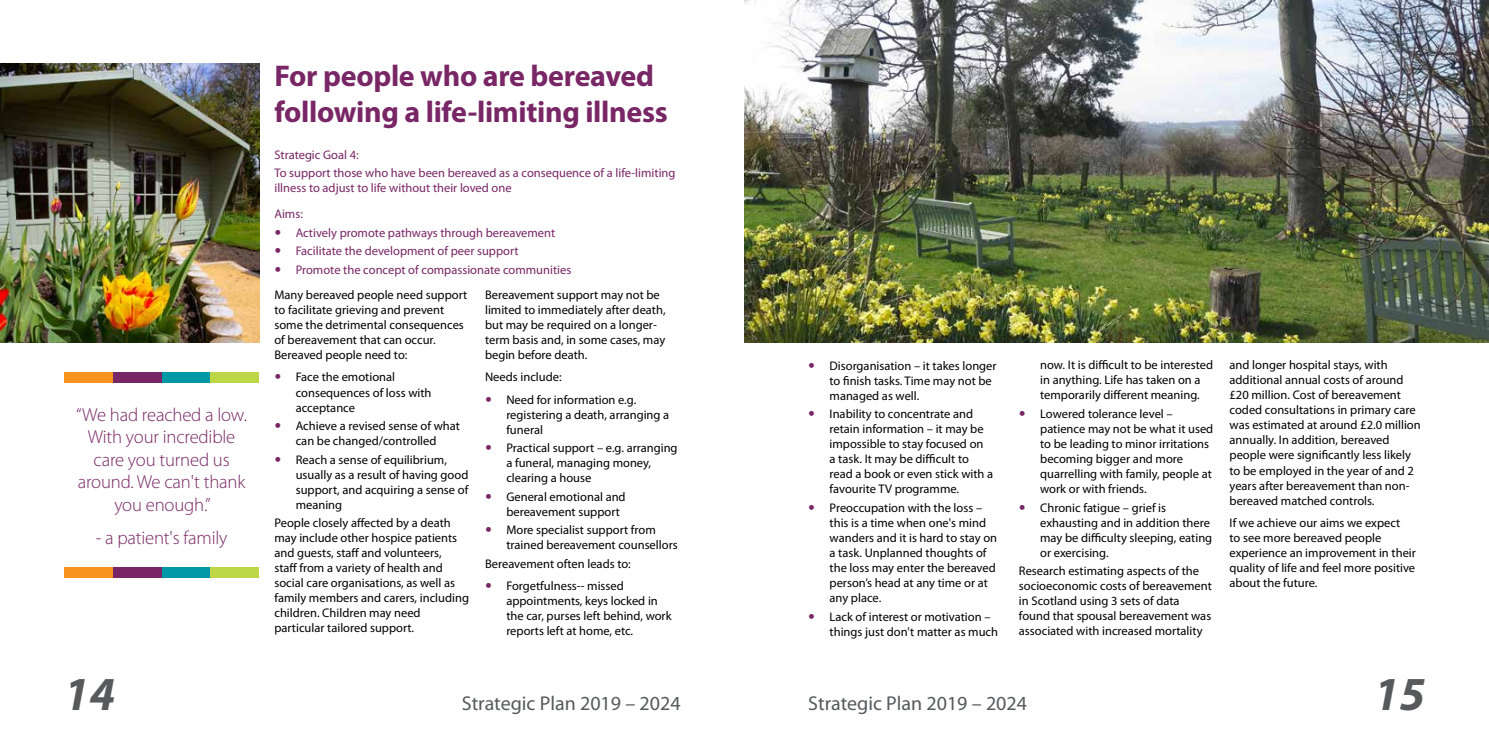
<style>
.page{position:relative;width:1489px;height:745px;background:#fff}
.page>*{position:absolute;margin:0;border:0;box-sizing:border-box;transform-origin:0 0}
.t1{font:italic 700 47.5px "Myriad Pro";color:#58595b}
.t2{font:700 30px/36px "Myriad Pro";letter-spacing:-.01em;color:#782665}
.t3{font:20px "Myriad Pro";color:#58595b}
.t4{font:300 18.75px/22.5px "Myriad Pro";letter-spacing:-.01em;color:#782665;text-align:center}
.t5{font:12.5px/15px "Myriad Pro";color:#000}
.t6{font:12.5px/18.5px "Myriad Pro";color:#782665}
</style>
<div class="page">
<img style="left:0;top:64px;width:259px;height:278px">
<img style="left:744px;top:0;width:744px;height:342px">
<div style="left:64px;top:567px;width:49px;height:11px;background:#f7941e"></div>
<div style="left:113px;top:567px;width:49px;height:11px;background:#782665"></div>
<div style="left:162px;top:567px;width:48px;height:11px;background:#0097a6"></div>
<div style="left:210px;top:567px;width:49px;height:11px;background:#bed747"></div>
<div style="left:64px;top:372px;width:49px;height:11px;background:#f7941e"></div>
<div style="left:113px;top:372px;width:49px;height:11px;background:#782665"></div>
<div style="left:162px;top:372px;width:48px;height:11px;background:#0097a6"></div>
<div style="left:210px;top:372px;width:49px;height:11px;background:#bed747"></div>
<h3 class="t4" style="left:76px;top:403px;width:172px">“We had reached a low.<br>With your incredible care you turned us around. We can't thank you enough.”</h3>
<h3 class="t4" style="left:96px;top:526px;width:133px">- a patient's family</h3>
<h2 class="t2" style="left:274px;top:57px;width:395px">For people who are bereaved following a life-limiting illness</h2>
<p class="t6" style="left:274px;top:145px;width:402px">Strategic Goal 4:<br>To support those who have been bereaved as a consequence of a life-limiting</p>
<p class="t6" style="left:274px;top:175px;width:239px;line-height:25.6px">illness to adjust to life without their loved one<br>Aims:</p>
<p class="t6" style="left:296px;top:223px;width:277px">Actively promote pathways through bereavement<br>Facilitate the development of peer support<br>Promote the concept of compassionate communities</p>
<p class="t5" style="left:274px;top:287px;width:194px">Many bereaved people need support to facilitate grieving and prevent some the detrimental consequences of bereavement that can occur.<br>Bereaved people need to:</p>
<p class="t5" style="left:296px;top:369px;width:137px">Face the emotional consequences of loss with acceptance</p>
<p class="t5" style="left:296px;top:418px;width:166px">Achieve a revised sense of what can be changed/controlled</p>
<p class="t5" style="left:296px;top:451px;width:174px">Reach a sense of equilibrium, usually as a result of having good support, and acquiring a sense of meaning</p>
<p class="t5" style="left:274px;top:515px;width:196px">People closely affected by a death may include other hospice patients and guests, staff and volunteers,<br>staff from a variety of health and social care organisations, as well as family members and carers, including children. Children may need particular tailored support.</p>
<p class="t5" style="left:485px;top:287px;width:182px">Bereavement support may not be limited to immediately after death, but may be required on a longer&shy;term basis and, in some cases, may begin before death.</p>
<p class="t5" style="left:506px;top:366px;width:131px;line-height:22.1px;text-indent:-21px">Needs include:<br>Need for information e.g.</p>
<p class="t5" style="left:506px;top:406px;width:164px">registering a death, arranging a funeral</p>
<p class="t5" style="left:506px;top:440px;width:173px">Practical support – e.g. arranging a funeral, managing money, clearing a house</p>
<p class="t5" style="left:506px;top:488px;width:121px">General emotional and bereavement support</p>
<p class="t5" style="left:506px;top:522px;width:173px">More specialist support from trained bereavement counsellors</p>
<p class="t5" style="left:506px;top:552px;width:126px;line-height:22.1px;text-indent:-21px">Bereavement often leads to:<br>Forgetfulness-- missed</p>
<p class="t5" style="left:506px;top:592px;width:167px">appointments, keys locked in the car, purses left behind, work reports left at home, etc.</p>
<p class="t5" style="left:829px;top:357px;width:168px">Disorganisation – it takes longer to finish tasks. Time may not be managed as well.</p>
<p class="t5" style="left:829px;top:406px;width:165px">Inability to concentrate and retain information – it may be impossible to stay focused on<br>a task. It may be difficult to read a book or even stick with a favourite TV programme.</p>
<p class="t5" style="left:829px;top:499px;width:169px">Preoccupation with the loss – this is a time when one's mind wanders and it is hard to stay on a task. Unplanned thoughts of the loss may enter the bereaved person’s head at any time or at any place.</p>
<p class="t5" style="left:829px;top:608px;width:170px">Lack of interest or motivation – things just don't matter as much</p>
<p class="t5" style="left:1040px;top:357px;width:174px">now. It is difficult to be interested in anything. Life has taken on a temporarily different meaning.</p>
<p class="t5" style="left:1040px;top:406px;width:175px">Lowered tolerance level – patience may not be what it used to be leading to minor irritations becoming bigger and more quarrelling with family, people at work or with friends.</p>
<p class="t5" style="left:1040px;top:499px;width:173px">Chronic fatigue – grief is exhausting and in addition there may be difficulty sleeping, eating or exercising.</p>
<p class="t5" style="left:1018px;top:563px;width:194px">Research estimating aspects of the socioeconomic costs of bereavement in Scotland using 3 sets of data found that spousal bereavement was associated with increased mortality</p>
<p class="t5" style="left:1229px;top:357px;width:193px">and longer hospital stays, with additional annual costs of around £20 million. Cost of bereavement coded consultations in primary care was estimated at around £2.0 million annually. In addition, bereaved people were significantly less likely to be employed in the year of and 2 years after bereavement than non&shy;bereaved matched controls.</p>
<p class="t5" style="left:1229px;top:514px;width:188px">If we achieve our aims we expect<br>to see more bereaved people experience an improvement in their quality of life and feel more positive about the future.</p>
<h1 class="t1" style="left:64px;top:662px;width:53px">14</h1>
<h1 class="t1" style="left:1373px;top:662px;width:53px">15</h1>
<h3 class="t3" style="left:462px;top:690px;width:220px">Strategic Plan 2019 – 2024</h3>
<h3 class="t3" style="left:808px;top:690px;width:220px">Strategic Plan 2019 – 2024</h3>
</div>
